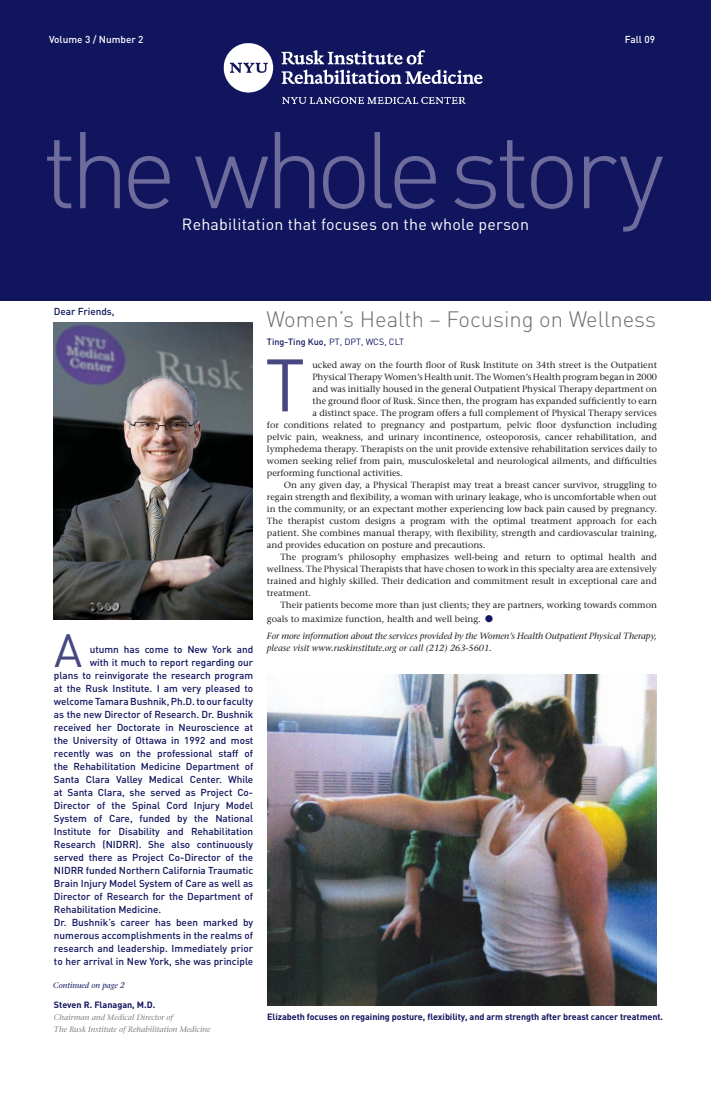
<style>
.page{position:relative;width:711px;height:1098px;background:#fff}
.page>*{position:absolute;margin:0;border:0;box-sizing:border-box;transform-origin:0 0}
.t1{font:300 107px "DIN";letter-spacing:-.065em;color:#6d6c9d}
.t2{font:73px "DIN";color:#474881}
.t3{font:46.1px "DIN";color:#474881}
.t4{font:300 22px "DIN";color:#6d6e70}
.t5{font:16px "DIN";letter-spacing:.015em;color:#fff}
.t6{font:500 10px "DIN";letter-spacing:-.005em;color:#11155e}
.t7{font:500 10px "DIN";color:#fff}
.t8{font:9px "Stone Serif";color:#231f20}
.t9{font:italic 9px/12px "Stone Serif";color:#231f20}
.t10{font:700 9px "DIN";letter-spacing:-.005em;color:#11155e}
.t11{font:9px "DIN";color:#11155e}
.t12{font:italic 8px/12px "Stone Serif";color:#808285}
.t13{font:italic 8px "Stone Serif";color:#11155e}
.s1{font-weight:500}
</style>
<div class="page">
<div style="left:0;top:0;width:711px;height:300px;background:#11155e"></div>
<img style="left:54px;top:322px;width:199px;height:297px">
<img style="left:267px;top:674px;width:390px;height:332px">
<p class="t7" style="left:49px;top:36px;width:96px">Volume 3 / Number 2</p>
<p class="t7" style="left:625px;top:36px;width:32px">Fall 09</p>
<h1 class="t1" style="left:42px;top:132px;width:623px">the whole story</h1>
<h3 class="t5" style="left:182px;top:215px;width:349px">Rehabilitation that focuses on the whole person</h3>
<p class="t6" style="left:54px;top:308px;width:62px">Dear Friends,</p>
<h3 class="t3" style="left:54px;top:624px;width:30px">A</h3>
<p class="t6" style="left:90px;top:646px;width:165px">utumn has come to New York and</p>
<p class="t6" style="left:90px;top:659px;width:165px">with it much to report regarding our</p>
<p class="t6" style="left:54px;top:672px;width:201px">plans to reinvigorate the research program</p>
<p class="t6" style="left:54px;top:685px;width:201px">at the Rusk Institute. I am very pleased to</p>
<p class="t6" style="left:54px;top:698px;width:201px">welcome Tamara Bushnik, Ph.D. to our faculty</p>
<p class="t6" style="left:54px;top:711px;width:201px">as the new Director of Research. Dr. Bushnik</p>
<p class="t6" style="left:54px;top:724px;width:201px">received her Doctorate in Neuroscience at</p>
<p class="t6" style="left:54px;top:737px;width:201px">the University of Ottawa in 1992 and most</p>
<p class="t6" style="left:54px;top:750px;width:201px">recently was on the professional staff of</p>
<p class="t6" style="left:54px;top:763px;width:201px">the Rehabilitation Medicine Department of</p>
<p class="t6" style="left:54px;top:776px;width:201px">Santa Clara Valley Medical Center. While</p>
<p class="t6" style="left:54px;top:789px;width:201px">at Santa Clara, she served as Project Co-</p>
<p class="t6" style="left:54px;top:802px;width:201px">Director of the Spinal Cord Injury Model</p>
<p class="t6" style="left:54px;top:815px;width:201px">System of Care, funded by the National</p>
<p class="t6" style="left:54px;top:828px;width:201px">Institute for Disability and Rehabilitation</p>
<p class="t6" style="left:54px;top:841px;width:201px">Research (NIDRR). She also continuously</p>
<p class="t6" style="left:54px;top:854px;width:201px">served there as Project Co-Director of the</p>
<p class="t6" style="left:54px;top:867px;width:201px">NIDRR funded Northern California Traumatic</p>
<p class="t6" style="left:54px;top:880px;width:201px">Brain Injury Model System of Care as well as</p>
<p class="t6" style="left:54px;top:893px;width:201px">Director of Research for the Department of</p>
<p class="t6" style="left:54px;top:906px;width:109px">Rehabilitation Medicine.</p>
<p class="t6" style="left:54px;top:919px;width:201px">Dr. Bushnik’s career has been marked by</p>
<p class="t6" style="left:54px;top:932px;width:201px">numerous accomplishments in the realms of</p>
<p class="t6" style="left:54px;top:945px;width:201px">research and leadership. Immediately prior</p>
<p class="t6" style="left:54px;top:958px;width:201px">to her arrival in New York, she was principle</p>
<p class="t13" style="left:53px;top:983px;width:73px">Continued on page 2</p>
<p class="t10" style="left:54px;top:1001px;width:103px">Steven R. Flanagan, M.D.</p>
<p class="t12" style="left:54px;top:1012px;width:158px">Chairman and Medical Director of<br>The Rusk Institute of Rehabilitation Medicine</p>
<h3 class="t4" style="left:267px;top:312px;width:391px">Women’s Health – Focusing on Wellness</h3>
<p class="t11" style="left:267px;top:337px;width:139px"><span class="s1">Ting-Ting Kuo,</span> PT, DPT, WCS, CLT</p>
<h2 class="t2" style="left:265px;top:343px;width:41px">T</h2>
<p class="t8" style="left:312px;top:362px;width:346px">ucked away on the fourth floor of Rusk Institute on 34th street is the Outpatient</p>
<p class="t8" style="left:312px;top:374px;width:346px">Physical Therapy Women’s Health unit. The Women’s Health program began in 2000</p>
<p class="t8" style="left:312px;top:386px;width:346px">and was initially housed in the general Outpatient Physical Therapy department on</p>
<p class="t8" style="left:312px;top:398px;width:346px">the ground floor of Rusk. Since then, the program has expanded sufficiently to earn</p>
<p class="t8" style="left:312px;top:410px;width:346px">a distinct space. The program offers a full complement of Physical Therapy services</p>
<p class="t8" style="left:267px;top:422px;width:391px">for conditions related to pregnancy and postpartum, pelvic floor dysfunction including</p>
<p class="t8" style="left:267px;top:434px;width:392px">pelvic pain, weakness, and urinary incontinence, osteoporosis, cancer rehabilitation, and</p>
<p class="t8" style="left:267px;top:445px;width:392px">lymphedema therapy. Therapists on the unit provide extensive rehabilitation services daily to</p>
<p class="t8" style="left:267px;top:457px;width:391px">women seeking relief from pain, musculoskeletal and neurological ailments, and difficulties</p>
<p class="t8" style="left:267px;top:469px;width:137px">performing functional activities.</p>
<p class="t8" style="left:284px;top:481px;width:375px">On any given day, a Physical Therapist may treat a breast cancer survivor, struggling to</p>
<p class="t8" style="left:267px;top:493px;width:391px">regain strength and flexibility, a woman with urinary leakage, who is uncomfortable when out</p>
<p class="t8" style="left:267px;top:505px;width:392px">in the community, or an expectant mother experiencing low back pain caused by pregnancy.</p>
<p class="t8" style="left:267px;top:517px;width:391px">The therapist custom designs a program with the optimal treatment approach for each</p>
<p class="t8" style="left:267px;top:529px;width:392px">patient. She combines manual therapy, with flexibility, strength and cardiovascular training,</p>
<p class="t8" style="left:267px;top:541px;width:220px">and provides education on posture and precautions.</p>
<p class="t8" style="left:280px;top:553px;width:378px">The program’s philosophy emphasizes well-being and return to optimal health and</p>
<p class="t8" style="left:267px;top:565px;width:392px">wellness. The Physical Therapists that have chosen to work in this specialty area are extensively</p>
<p class="t8" style="left:267px;top:577px;width:391px">trained and highly skilled. Their dedication and commitment result in exceptional care and</p>
<p class="t8" style="left:267px;top:589px;width:45px">treatment.</p>
<p class="t8" style="left:280px;top:601px;width:378px">Their patients become more than just clients; they are partners, working towards common</p>
<p class="t8" style="left:267px;top:615px;width:215px">goals to maximize function, health and well being.</p>
<p class="t9" style="left:267px;top:630px;width:391px">For more information about the services provided by the Women’s Health Outpatient Physical Therapy, please visit www.ruskinstitute.org or call (212) 263-5601.</p>
<p class="t10" style="left:267px;top:1013px;width:397px">Elizabeth focuses on regaining posture, flexibility, and arm strength after breast cancer treatment.</p>
</div>
